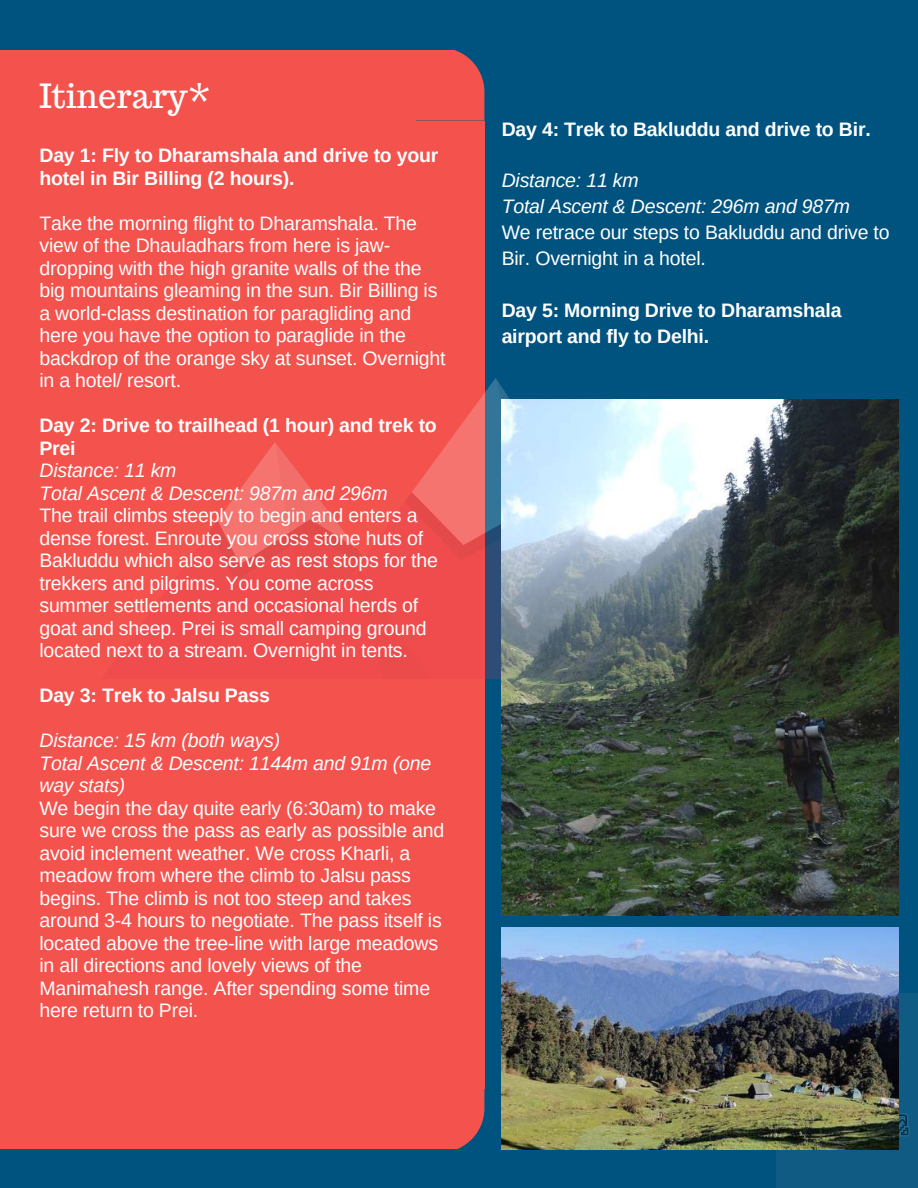
<style>
.page{position:relative;width:918px;height:1188px;background:#00537f}
.page>*{position:absolute;margin:0;border:0;box-sizing:border-box;transform-origin:0 0}
.t1{font:32.7px "Trocchi";color:#fff}
.t2{font:19.5px/22.5px "Arimo";letter-spacing:-.01em;color:#fff}
.t3{font:700 19.5px/22.5px "Arimo";letter-spacing:-.01em;color:#fff}
.t4{font:italic 19.5px/22.5px "Arimo";letter-spacing:-.01em;color:#fff}
</style>
<div class="page">
<svg style="left:416px;top:51px;width:68px;height:70px;background:#e35250"></svg>
<div style="left:416px;top:121px;width:68px;height:967px;background:#f4524d"></div>
<div style="left:0;top:121px;width:416px;height:967px;background:#f4524d"></div>
<div style="left:0;top:51px;width:416px;height:70px;background:#f4524d"></div>
<div style="left:0;top:1088px;width:416px;height:61px;background:#f4524d"></div>
<svg style="left:416px;top:1088px;width:68px;height:61px;background:#e25250"></svg>
<svg style="left:210px;top:378px;width:604px;height:301px"></svg>
<div style="left:777px;top:993px;width:141px;height:195px;background:#0f5b83"></div>
<svg style="left:899px;top:1113px;width:11px;height:23px"></svg>
<img style="left:502px;top:400px;width:397px;height:516px">
<img style="left:502px;top:927px;width:397px;height:222px">
<h1 class="t1" style="left:39px;top:75px;width:173px">Itinerary*</h1>
<p class="t3" style="left:39px;top:144px;width:401px">Day 1: Fly to Dharamshala and drive to your hotel in Bir Billing (2 hours).</p>
<p class="t2" style="left:39px;top:211px;width:408px">Take the morning flight to Dharamshala. The view of the Dhauladhars from here is jaw&shy;dropping with the high granite walls of the the big mountains gleaming in the sun. Bir Billing is a world-class destination for paragliding and here you have the option to paraglide in the backdrop of the orange sky at sunset. Overnight in a hotel/ resort.</p>
<p class="t3" style="left:39px;top:414px;width:399px">Day 2: Drive to trailhead (1 hour) and trek to<br>Prei</p>
<p class="t4" style="left:39px;top:459px;width:350px">Distance: 11 km<br>Total Ascent &amp; Descent: 987m and 296m</p>
<p class="t2" style="left:39px;top:504px;width:400px">The trail climbs steeply to begin and enters a dense forest. Enroute you cross stone huts of Bakluddu which also serve as rest stops for the trekkers and pilgrims. You come across summer settlements and occasional herds of goat and sheep. Prei is small camping ground located next to a stream. Overnight in tents.</p>
<p class="t3" style="left:39px;top:684px;width:232px">Day 3: Trek to Jalsu Pass</p>
<p class="t4" style="left:39px;top:729px;width:393px">Distance: 15 km (both ways)<br>Total Ascent &amp; Descent: 1144m and 91m (one way stats)</p>
<p class="t2" style="left:39px;top:796px;width:406px">We begin the day quite early (6:30am) to make sure we cross the pass as early as possible and avoid inclement weather. We cross Kharli, a meadow from where the climb to Jalsu pass begins. The climb is not too steep and takes around 3-4 hours to negotiate. The pass itself is located above the tree-line with large meadows in all directions and lovely views of the Manimahesh range. After spending some time here return to Prei.</p>
<p class="t3" style="left:502px;top:118px;width:371px">Day 4: Trek to Bakluddu and drive to Bir.</p>
<p class="t4" style="left:502px;top:168px;width:350px;line-height:25.8px">Distance: 11 km<br>Total Ascent &amp; Descent: 296m and 987m</p>
<p class="t2" style="left:502px;top:219px;width:390px;line-height:25.8px">We retrace our steps to Bakluddu and drive to<br>Bir. Overnight in a hotel.</p>
<p class="t3" style="left:502px;top:297px;width:342px;line-height:25.8px">Day 5: Morning Drive to Dharamshala airport and fly to Delhi.</p>
</div>
